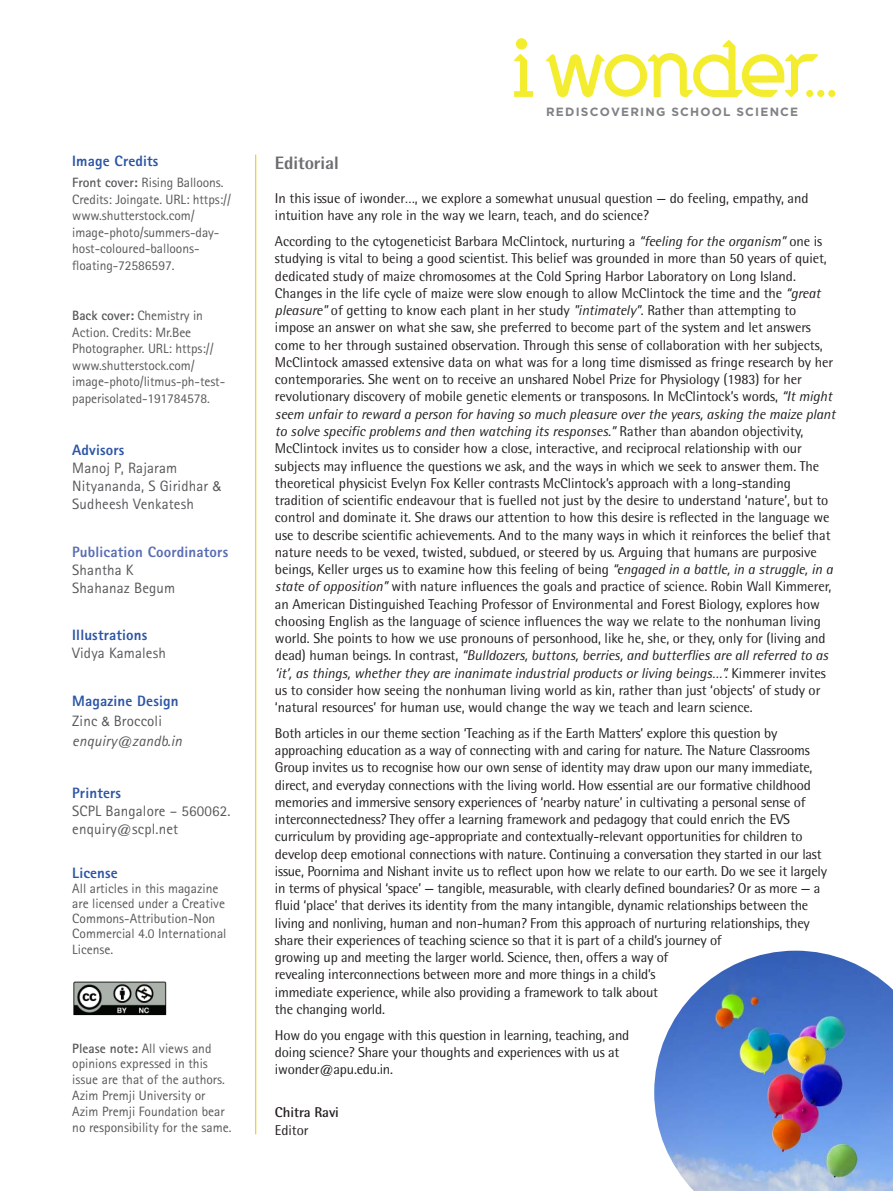
<style>
.page{position:relative;width:893px;height:1191px;background:#fff}
.page>*{position:absolute;margin:0;border:0;box-sizing:border-box;transform-origin:0 0}
.t1{font:800 18px "Rotis Semi Sans";letter-spacing:-.005em;color:#6c6d70}
.t2{font:15px/18px "Rotis Sans Serif";letter-spacing:.01em;color:#57585a}
.t3{font:800 15px "Rotis Sans Serif";letter-spacing:.01em;color:#2d56a5}
.t4{font:800 15px "Rotis Sans Serif";letter-spacing:.01em;color:#586cb3}
.t5{font:italic 15px "Rotis Sans Serif";letter-spacing:.01em;color:#57585a}
.t6{font:14.25px/17.2px "Rotis Semi Sans";letter-spacing:-.005em;color:#231f20}
.t7{font:700 14.25px/17.2px "Rotis Semi Sans";letter-spacing:-.005em;color:#231f20}
.t8{font:13.5px/16.5px "Rotis Sans Serif";letter-spacing:-.005em;color:#57585a}
.t9{font:700 12px "Gotham";letter-spacing:.1em;color:#808285}
.s1{font-weight:700}
.s2{font-family:"Arial";font-size:13.5px}
.s3{font-family:"Arial";font-size:12.75px}
.s4{font-style:italic}
.s5{font-weight:400}
</style>
<div class="page">
<hr style="left:255px;top:155px;width:1px;height:979px;background:#f3c712">
<svg style="left:514px;top:54px;width:19px;height:43px"></svg>
<div style="left:817px;top:90px;width:7px;height:7px;background:#f4ed2f;border-radius:50%"></div>
<div style="left:828px;top:90px;width:7px;height:7px;background:#f4ed2f;border-radius:50%"></div>
<div style="left:516px;top:38px;width:11px;height:12px;background:#f4ed2f;border-radius:50%"></div>
<svg style="left:546px;top:40px;width:272px;height:58px"></svg>
<img style="left:654px;top:950px;width:239px;height:241px">
<img style="left:73px;top:981px;width:94px;height:35px">
<p class="t3" style="left:72px;top:152px;width:88px">Image Credits</p>
<p class="t8" style="left:72px;top:174px;width:160px"><span class="s1">Front cover:</span> Rising Balloons.<br>Credits: Joingate. URL: https:// www.shutterstock.com/ image-photo/summers-day&shy;host-coloured-balloons&shy;floating-72586597.</p>
<p class="t8" style="left:72px;top:307px;width:154px"><span class="s1">Back cover:</span> Chemistry in<br>Action. Credits: Mr.Bee<br>Photographer. URL: https:// www.shutterstock.com/ image-photo/litmus-ph-test&shy;paperisolated-191784578.</p>
<p class="t3" style="left:72px;top:440px;width:54px">Advisors</p>
<p class="t2" style="left:72px;top:458px;width:151px">Manoj P, Rajaram<br>Nityananda, S Giridhar <span class="s2">&amp;<br></span>Sudheesh Venkatesh</p>
<p class="t4" style="left:72px;top:542px;width:157px">Publication Coordinators</p>
<p class="t2" style="left:72px;top:560px;width:105px">Shantha K<br>Shahanaz Begum</p>
<p class="t3" style="left:72px;top:626px;width:77px">Illustrations</p>
<p class="t2" style="left:72px;top:644px;width:95px">Vidya Kamalesh</p>
<p class="t3" style="left:72px;top:691px;width:108px">Magazine Design</p>
<p class="t2" style="left:72px;top:711px;width:91px">Zinc <span class="s3">&amp;</span> Broccoli</p>
<p class="t5" style="left:72px;top:732px;width:111px">enquiry@zandb.in</p>
<p class="t3" style="left:72px;top:783px;width:50px">Printers</p>
<p class="t2" style="left:72px;top:801px;width:160px">SCPL Bangalore – 560062.</p>
<p class="t2" style="left:72px;top:820px;width:107px">enquiry@scpl.net</p>
<p class="t3" style="left:72px;top:863px;width:47px">License</p>
<p class="t8" style="left:72px;top:880px;width:156px;line-height:15.3px">All articles in this magazine are licensed under a Creative<br>Commons-Attribution-Non<br>Commercial 4.0 International<br>License.</p>
<p class="t8" style="left:72px;top:1040px;width:161px;line-height:15.9px"><span class="s1">Please note:</span> All views and opinions expressed in this issue are that of the authors.<br>Azim Premji University or<br>Azim Premji Foundation bear no responsibility for the same.</p>
<p class="t9" style="left:546px;top:103px;width:254px">REDISCOVERING SCHOOL SCIENCE</p>
<p class="t1" style="left:275px;top:151px;width:65px">Editorial</p>
<p class="t6" style="left:275px;top:190px;width:535px">In this issue of iwonder…, we explore a somewhat unusual question — do feeling, empathy, and intuition have any role in the way we learn, teach, and do science?</p>
<p class="t6" style="left:275px;top:233px;width:562px">According to the cytogeneticist Barbara McClintock, nurturing a <span class="s4">“feeling for the organism”</span> one is studying is vital to being a good scientist. This belief was grounded in more than 50 years of quiet, dedicated study of maize chromosomes at the Cold Spring Harbor Laboratory on Long Island.<br>Changes in the life cycle of maize were slow enough to allow McClintock the time and the <span class="s4">“great pleasure"</span> of getting to know each plant in her study <span class="s4">"intimately”</span>. Rather than attempting to impose an answer on what she saw, she preferred to become part of the system and let answers come to her through sustained observation. Through this sense of collaboration with her subjects, McClintock amassed extensive data on what was for a long time dismissed as fringe research by her contemporaries. She went on to receive an unshared Nobel Prize for Physiology (1983) for her revolutionary discovery of mobile genetic elements or transposons. In McClintock’s words, <span class="s4">“It might seem unfair to reward a person for having so much pleasure over the years, asking the maize plant to solve specific problems and then watching its responses.”</span> Rather than abandon objectivity, McClintock invites us to consider how a close, interactive, and reciprocal relationship with our subjects may influence the questions we ask, and the ways in which we seek to answer them. The theoretical physicist Evelyn Fox Keller contrasts McClintock’s approach with a long-standing tradition of scientific endeavour that is fuelled not just by the desire to understand ‘nature’, but to control and dominate it. She draws our attention to how this desire is reflected in the language we use to describe scientific achievements. And to the many ways in which it reinforces the belief that nature needs to be vexed, twisted, subdued, or steered by us. Arguing that humans are purposive beings, Keller urges us to examine how this feeling of being <span class="s4">“engaged in a battle, in a struggle, in a state of opposition”</span> with nature influences the goals and practice of science. Robin Wall Kimmerer, an American Distinguished Teaching Professor of Environmental and Forest Biology, explores how choosing English as the language of science influences the way we relate to the nonhuman living world. She points to how we use pronouns of personhood, like he, she, or they, only for (living and dead) human beings. In contrast, <span class="s4">“Bulldozers, buttons, berries, and butterflies are all referred to as ‘it’, as things, whether they are inanimate industrial products or living beings…”.</span> Kimmerer invites us to consider how seeing the nonhuman living world as kin, rather than just ‘objects’ of study or ‘natural resources’ for human use, would change the way we teach and learn science.</p>
<p class="t6" style="left:275px;top:724px;width:554px">Both articles in our theme section ‘Teaching as if the Earth Matters’ explore this question by approaching education as a way of connecting with and caring for nature. The Nature Classrooms Group invites us to recognise how our own sense of identity may draw upon our many immediate, direct, and everyday connections with the living world. How essential are our formative childhood memories and immersive sensory experiences of ‘nearby nature’ in cultivating a personal sense of interconnectedness? They offer a learning framework and pedagogy that could enrich the EVS curriculum by providing age-appropriate and contextually-relevant opportunities for children to develop deep emotional connections with nature. Continuing a conversation they started in our last issue, Poornima and Nishant invite us to reflect upon how we relate to our earth. Do we see it largely in terms of physical ‘space’ — tangible, measurable, with clearly defined boundaries? Or as more — a fluid ‘place’ that derives its identity from the many intangible, dynamic relationships between the living and nonliving, human and non-human? From this approach of nurturing relationships, they share their experiences of teaching science so that it is part of a child’s journey of<br>growing up and meeting the larger world. Science, then, offers a way of<br>revealing interconnections between more and more things in a child’s<br>immediate experience, while also providing a framework to talk about<br>the changing world.</p>
<p class="t6" style="left:275px;top:1026px;width:356px">How do you engage with this question in learning, teaching, and doing science? Share your thoughts and experiences with us at iwonder@apu.edu.in.</p>
<p class="t7" style="left:275px;top:1103px;width:65px">Chitra Ravi<br><span class="s5">Editor</span></p>
</div>
